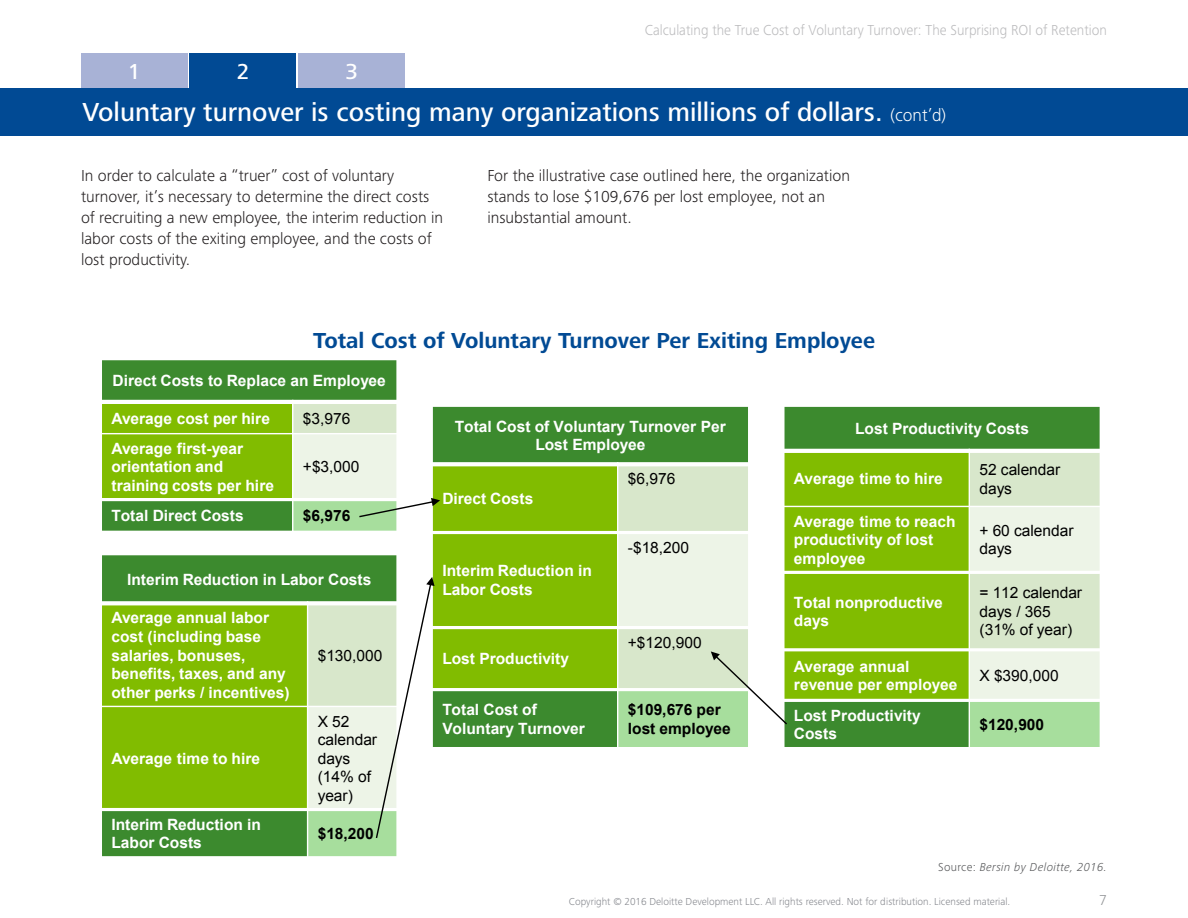
<style>
.page{position:relative;width:1188px;height:918px;background:#fff}
.page>*{position:absolute;margin:0;border:0;box-sizing:border-box;transform-origin:0 0}
.Key_Insight_continue{font:500 27px "Frutiger Next Pro";color:#fff}
.Figure_Title{font:700 22.5px "Frutiger Next Pro";color:#014a94}
.t1{font:500 22.5px "Frutiger Next Pro";color:#fff}
.Body_Text{font:300 16.5px/21px "Frutiger Next Pro";color:#231f20}
.t2{font:700 15.6px/18.6px "Arial";color:#fff}
.t3{font:15.6px/18.6px "Arial";color:#000}
.t4{font:700 15.6px/18.6px "Arial";color:#000}
.t5{font:300 15px "Frutiger Next Pro";color:#bbbbbd;scale:.95 1}
.t6{font:300 15px "Frutiger Next Pro";color:#939598}
.Source_Credit_Line{font:italic 300 12px "Frutiger Next Pro";letter-spacing:.025em;color:#57585a}
.t7{font:300 10.5px "Frutiger Next Pro";color:#86888e}
.s1{font-weight:300;font-size:18px}
.s2{font-style:normal}
</style>
<div class="page">
<div style="left:81px;top:53px;width:107px;height:35px;background:#a8b2d6"></div>
<div style="left:298px;top:53px;width:107px;height:35px;background:#a8b2d6"></div>
<div style="left:190px;top:53px;width:106px;height:35px;background:#014a94"></div>
<div style="left:0;top:88px;width:1188px;height:47px;background:#014a94"></div>
<div style="left:784px;top:406px;width:316px;height:45px;background:#3c8a2e"></div>
<div style="left:784px;top:451px;width:185px;height:55px;background:#81bc00"></div>
<div style="left:969px;top:451px;width:131px;height:55px;background:#d8e7cb"></div>
<div style="left:784px;top:506px;width:185px;height:66px;background:#81bc00"></div>
<div style="left:969px;top:506px;width:131px;height:66px;background:#edf4e7"></div>
<div style="left:784px;top:572px;width:185px;height:78px;background:#81bc00"></div>
<div style="left:969px;top:572px;width:131px;height:78px;background:#d8e7cb"></div>
<div style="left:784px;top:650px;width:185px;height:50px;background:#81bc00"></div>
<div style="left:969px;top:650px;width:131px;height:50px;background:#edf4e7"></div>
<div style="left:784px;top:700px;width:185px;height:48px;background:#3c8a2e"></div>
<div style="left:969px;top:700px;width:131px;height:48px;background:#a7de9d"></div>
<hr style="left:969px;top:449px;width:1px;height:299px;background:#fff">
<hr style="left:783px;top:449px;width:318px;height:4px;background:#fff">
<hr style="left:783px;top:506px;width:318px;height:1px;background:#fff">
<hr style="left:783px;top:571px;width:318px;height:3px;background:#fff">
<hr style="left:783px;top:648px;width:318px;height:3px;background:#fff">
<hr style="left:783px;top:699px;width:318px;height:3px;background:#fff">
<hr style="left:783px;top:405px;width:2px;height:343px;background:#fff">
<hr style="left:783px;top:405px;width:318px;height:2px;background:#fff">
<hr style="left:783px;top:747px;width:318px;height:1px;background:#fff">
<div style="left:101px;top:555px;width:296px;height:48px;background:#3c8a2e"></div>
<div style="left:101px;top:603px;width:207px;height:103px;background:#81bc00"></div>
<div style="left:308px;top:603px;width:89px;height:103px;background:#d8e7cb"></div>
<div style="left:101px;top:706px;width:207px;height:104px;background:#81bc00"></div>
<div style="left:308px;top:706px;width:89px;height:104px;background:#edf4e7"></div>
<div style="left:101px;top:810px;width:207px;height:47px;background:#3c8a2e"></div>
<div style="left:308px;top:810px;width:89px;height:47px;background:#a7de9d"></div>
<hr style="left:307px;top:601px;width:1px;height:257px;background:#fff">
<svg style="left:102px;top:601px;width:273px;height:4px"></svg>
<hr style="left:101px;top:706px;width:297px;height:1px;background:#fff">
<hr style="left:101px;top:808px;width:297px;height:3px;background:#fff">
<hr style="left:101px;top:554px;width:1px;height:304px;background:#fff">
<hr style="left:396px;top:554px;width:2px;height:304px;background:#fff">
<hr style="left:101px;top:856px;width:297px;height:2px;background:#fff">
<div style="left:101px;top:360px;width:296px;height:42px;background:#3c8a2e"></div>
<div style="left:101px;top:402px;width:192px;height:32px;background:#81bc00"></div>
<div style="left:293px;top:402px;width:104px;height:32px;background:#d8e7cb"></div>
<div style="left:101px;top:434px;width:192px;height:66px;background:#81bc00"></div>
<div style="left:293px;top:434px;width:104px;height:66px;background:#edf4e7"></div>
<div style="left:101px;top:500px;width:192px;height:31px;background:#3c8a2e"></div>
<div style="left:293px;top:500px;width:104px;height:31px;background:#a7de9d"></div>
<hr style="left:292px;top:400px;width:1px;height:132px;background:#fff">
<hr style="left:101px;top:400px;width:297px;height:4px;background:#fff">
<hr style="left:101px;top:433px;width:297px;height:1px;background:#fff">
<hr style="left:101px;top:498px;width:297px;height:3px;background:#fff">
<hr style="left:101px;top:359px;width:1px;height:173px;background:#fff">
<hr style="left:396px;top:359px;width:2px;height:173px;background:#fff">
<div style="left:432px;top:406px;width:317px;height:58px;background:#3c8a2e"></div>
<div style="left:432px;top:464px;width:186px;height:69px;background:#81bc00"></div>
<div style="left:618px;top:464px;width:131px;height:69px;background:#d8e7cb"></div>
<div style="left:432px;top:533px;width:186px;height:95px;background:#81bc00"></div>
<div style="left:618px;top:533px;width:131px;height:95px;background:#edf4e7"></div>
<div style="left:432px;top:628px;width:186px;height:62px;background:#81bc00"></div>
<div style="left:618px;top:628px;width:131px;height:62px;background:#d8e7cb"></div>
<div style="left:432px;top:690px;width:186px;height:58px;background:#3c8a2e"></div>
<div style="left:618px;top:690px;width:131px;height:58px;background:#a7de9d"></div>
<hr style="left:617px;top:462px;width:1px;height:286px;background:#fff">
<svg style="left:433px;top:462px;width:315px;height:4px"></svg>
<hr style="left:431px;top:531px;width:318px;height:3px;background:#fff">
<hr style="left:431px;top:626px;width:318px;height:3px;background:#fff">
<hr style="left:431px;top:688px;width:318px;height:3px;background:#fff">
<hr style="left:431px;top:405px;width:2px;height:343px;background:#fff">
<hr style="left:748px;top:405px;width:1px;height:343px;background:#fff">
<hr style="left:431px;top:405px;width:318px;height:2px;background:#fff">
<hr style="left:431px;top:747px;width:318px;height:1px;background:#fff">
<svg style="left:711px;top:651px;width:78px;height:75px"></svg>
<svg style="left:375px;top:577px;width:60px;height:263px"></svg>
<svg style="left:358px;top:498px;width:82px;height:20px"></svg>
<p class="t5" style="left:645px;top:22px;width:488px">Calculating the True Cost of Voluntary Turnover: The Surprising ROI of Retention</p>
<h2 class="t1" style="left:128px;top:58px;width:14px">1</h2>
<h2 class="t1" style="left:237px;top:58px;width:14px">2</h2>
<h2 class="t1" style="left:345px;top:58px;width:14px">3</h2>
<p class="Key_Insight_continue" style="left:82px;top:97px;width:865px">Voluntary turnover is costing many organizations millions of dollars. <span class="s1">(cont’d)</span></p>
<p class="Body_Text" style="left:81px;top:165px;width:364px">In order to calculate a “truer” cost of voluntary turnover, it’s necessary to determine the direct costs of recruiting a new employee, the interim reduction in labor costs of the exiting employee, and the costs of lost productivity.</p>
<p class="Body_Text" style="left:487px;top:165px;width:364px">For the illustrative case outlined here, the organization stands to lose $109,676 per lost employee, not an insubstantial amount.</p>
<p class="Figure_Title" style="left:313px;top:328px;width:564px">Total Cost of Voluntary Turnover Per Exiting Employee</p>
<p class="t2" style="left:113px;top:372px;width:275px">Direct Costs to Replace an Employee</p>
<p class="t2" style="left:111px;top:409px;width:160px">Average cost per hire</p>
<p class="t3" style="left:303px;top:409px;width:49px">$3,976</p>
<p class="t2" style="left:111px;top:439px;width:164px">Average first-year orientation and training costs per hire</p>
<p class="t3" style="left:303px;top:458px;width:58px">+$3,000</p>
<p class="t2" style="left:111px;top:507px;width:134px">Total Direct Costs</p>
<p class="t4" style="left:303px;top:507px;width:49px">$6,976</p>
<p class="t2" style="left:127px;top:570px;width:246px">Interim Reduction in Labor Costs</p>
<p class="t2" style="left:111px;top:609px;width:180px">Average annual labor cost (including base salaries, bonuses, benefits, taxes, and any other perks / incentives)</p>
<p class="t3" style="left:318px;top:646px;width:66px">$130,000</p>
<p class="t2" style="left:111px;top:749px;width:150px">Average time to hire</p>
<p class="t3" style="left:318px;top:712px;width:61px">X 52 calendar days (14% of year)</p>
<p class="t2" style="left:111px;top:815px;width:151px">Interim Reduction in<br>Labor Costs</p>
<p class="t4" style="left:318px;top:825px;width:58px">$18,200</p>
<p class="t2" style="left:455px;top:417px;width:272px;text-align:center">Total Cost of Voluntary Turnover Per<br>Lost Employee</p>
<p class="t2" style="left:442px;top:490px;width:93px">Direct Costs</p>
<p class="t3" style="left:628px;top:470px;width:49px">$6,976</p>
<p class="t2" style="left:442px;top:562px;width:151px">Interim Reduction in<br>Labor Costs</p>
<p class="t2" style="left:442px;top:650px;width:128px">Lost Productivity</p>
<p class="t3" style="left:628px;top:538px;width:63px">-$18,200</p>
<p class="t3" style="left:628px;top:633px;width:75px">+$120,900</p>
<p class="t2" style="left:442px;top:701px;width:144px">Total Cost of<br>Voluntary Turnover</p>
<p class="t4" style="left:628px;top:701px;width:104px">$109,676 per lost employee</p>
<p class="t2" style="left:855px;top:420px;width:175px">Lost Productivity Costs</p>
<p class="t2" style="left:794px;top:470px;width:150px">Average time to hire</p>
<p class="t3" style="left:979px;top:460px;width:82px">52 calendar days</p>
<p class="t2" style="left:794px;top:512px;width:163px">Average time to reach productivity of lost employee</p>
<p class="t3" style="left:979px;top:521px;width:96px">+ 60 calendar days</p>
<p class="t2" style="left:794px;top:593px;width:150px">Total nonproductive days</p>
<p class="t3" style="left:979px;top:584px;width:104px">= 112 calendar days / 365 (31% of year)</p>
<p class="t2" style="left:794px;top:657px;width:165px">Average annual revenue per employee</p>
<p class="t3" style="left:979px;top:666px;width:81px">X $390,000</p>
<p class="t2" style="left:794px;top:706px;width:128px">Lost Productivity<br>Costs</p>
<p class="t4" style="left:979px;top:716px;width:66px">$120,900</p>
<p class="Source_Credit_Line" style="left:938px;top:860px;width:170px"><span class="s2">Source:</span> Bersin by Deloitte, 2016.</p>
<p class="t7" style="left:569px;top:896px;width:443px">Copyright © 2016 Deloitte Development LLC. All rights reserved. Not for distribution. Licensed material.</p>
<p class="t6" style="left:1099px;top:891px;width:9px">7</p>
</div>
